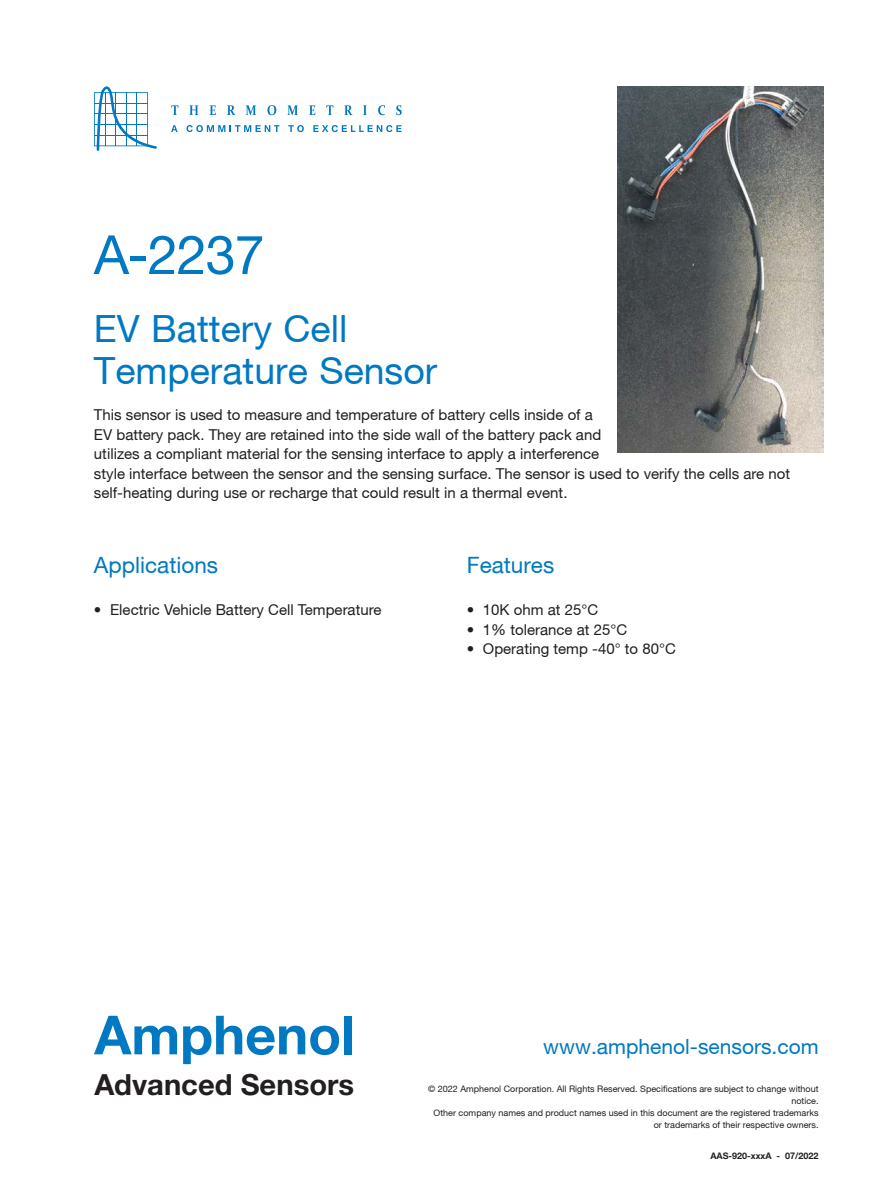
<style>
.page{position:relative;width:891px;height:1188px;background:#fff}
.page>*{position:absolute;margin:0;border:0;box-sizing:border-box;transform-origin:0 0}
.t1{font:700 54px "Helvetica Neue LT Std";color:#0079c2}
.t2{font:54px "Helvetica Neue";color:#0079c2}
.t3{font:37.5px/42px "Helvetica Neue";color:#0079c2}
.t4{font:700 29.1px "Helvetica Neue LT Std";color:#231f20}
.t5{font:22.5px "Helvetica Neue";color:#0079c2}
.t6{font:21px "Helvetica Neue";color:#0079c2}
.t7{font:15px/19.5px "Helvetica Neue";color:#231f20}
.t8{font:9px/12px "Helvetica Neue";color:#231f20;text-align:right}
.t9{font:700 9px "Helvetica Neue";color:#231f20}
</style>
<div class="page">
<svg style="left:94px;top:86px;width:63px;height:65px"></svg>
<svg style="left:171px;top:105px;width:8px;height:10px"></svg>
<svg style="left:189px;top:105px;width:9px;height:10px"></svg>
<svg style="left:210px;top:105px;width:6px;height:10px"></svg>
<svg style="left:227px;top:105px;width:8px;height:10px"></svg>
<svg style="left:246px;top:105px;width:10px;height:10px"></svg>
<svg style="left:267px;top:105px;width:9px;height:10px"></svg>
<svg style="left:288px;top:105px;width:10px;height:10px"></svg>
<svg style="left:309px;top:105px;width:6px;height:10px"></svg>
<svg style="left:326px;top:105px;width:8px;height:10px"></svg>
<svg style="left:344px;top:105px;width:9px;height:10px"></svg>
<svg style="left:363px;top:105px;width:4px;height:10px"></svg>
<svg style="left:378px;top:105px;width:7px;height:10px"></svg>
<svg style="left:396px;top:105px;width:6px;height:10px"></svg>
<svg style="left:171px;top:125px;width:7px;height:7px"></svg>
<svg style="left:187px;top:125px;width:92px;height:7px"></svg>
<svg style="left:288px;top:125px;width:16px;height:7px"></svg>
<svg style="left:313px;top:125px;width:89px;height:7px"></svg>
<img style="left:618px;top:86px;width:206px;height:367px">
<h1 class="t2" style="left:94px;top:223px;width:172px">A-2237</h1>
<h2 class="t3" style="left:94px;top:307px;width:345px">EV Battery Cell<br>Temperature Sensor</h2>
<p class="t7" style="left:94px;top:405px;width:698px">This sensor is used to measure and temperature of battery cells inside of a<br>EV battery pack. They are retained into the side wall of the battery pack and<br>utilizes a compliant material for the sensing interface to apply a interference<br>style interface between the sensor and the sensing surface. The sensor is used to verify the cells are not self-heating during use or recharge that could result in a thermal event.</p>
<h3 class="t5" style="left:94px;top:552px;width:126px">Applications</h3>
<p class="t7" style="left:94px;top:600px;width:289px">• Electric Vehicle Battery Cell Temperature</p>
<h3 class="t5" style="left:467px;top:552px;width:89px">Features</h3>
<p class="t7" style="left:467px;top:600px;width:133px">• 10K ohm at 25°C</p>
<p class="t7" style="left:467px;top:620px;width:162px">• 1% tolerance at 25°C</p>
<p class="t7" style="left:467px;top:639px;width:211px">• Operating temp -40° to 80°C</p>
<h1 class="t1" style="left:94px;top:1002px;width:262px">Amphenol</h1>
<h3 class="t4" style="left:94px;top:1067px;width:261px">Advanced Sensors</h3>
<h3 class="t6" style="left:543px;top:1034px;width:277px">www.amphenol-sensors.com</h3>
<p class="t8" style="left:428px;top:1083px;width:392px">© 2022 Amphenol Corporation. All Rights Reserved. Specifications are subject to change without notice.<br>Other company names and product names used in this document are the registered trademarks or trademarks of their respective owners.</p>
<p class="t9" style="left:710px;top:1151px;width:110px">AAS-920-xxxA - 07/2022</p>
</div>
